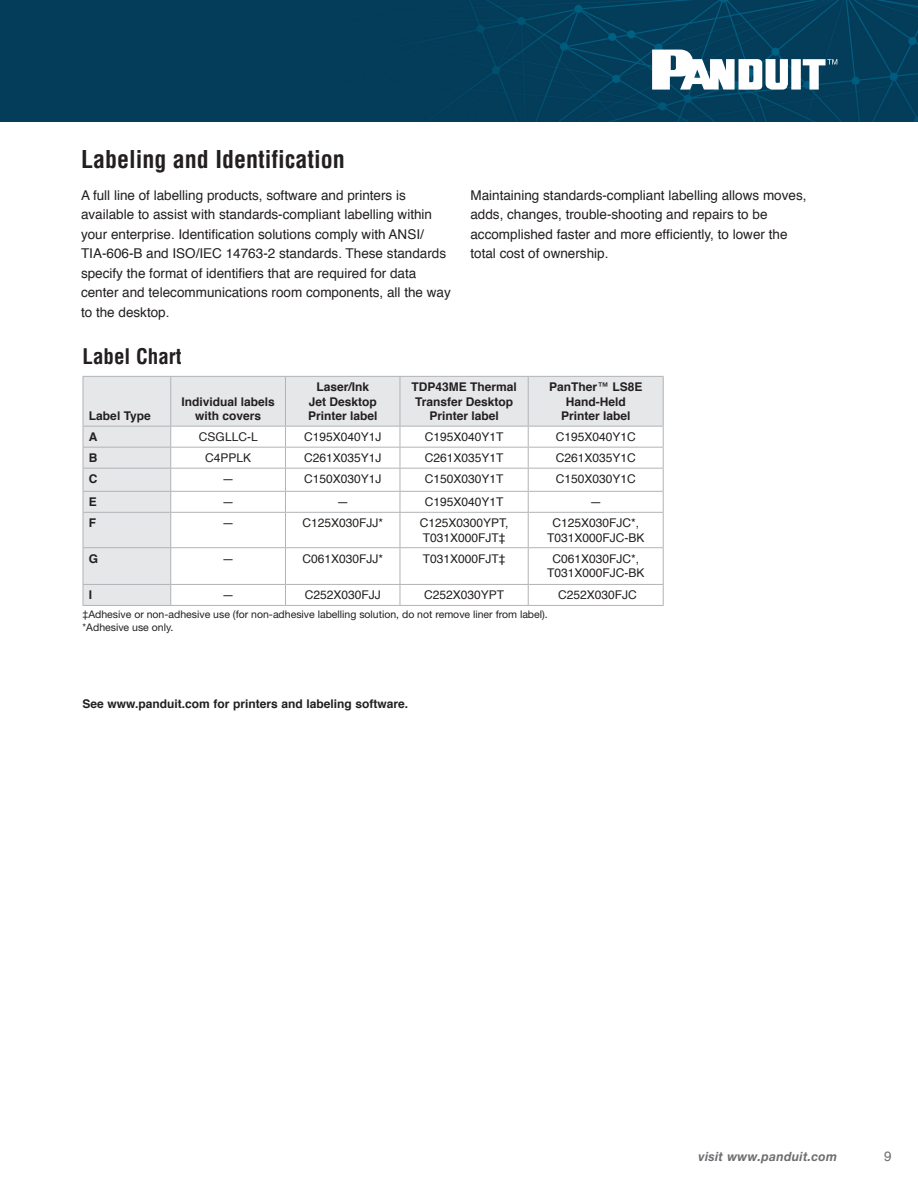
<style>
.page{position:relative;width:918px;height:1188px;background:#fff}
.page>*{position:absolute;margin:0;border:0;box-sizing:border-box;transform-origin:0 0}
.t1{font:700 condensed 24px "Helvetica";color:#231f20}
.t2{font:700 condensed 21px "Helvetica";color:#231f20}
.t3{font:13.5px/19.5px "Helvetica";color:#231f20}
.t4{font:13.5px "Helvetica";color:#6c6d70}
.t5{font:italic 700 12.75px "Helvetica Neue LT Std";letter-spacing:.025em;color:#6c6d70;scale:.95 1}
.t6{font:12px/14.4px "Helvetica";color:#231f20}
.Bullet9{font:700 12px "Helvetica";color:#231f20}
.t7{font:10.5px "Helvetica Neue LT Std";color:#231f20}
.s1{font-weight:400}
</style>
<div class="page">
<div style="left:0;top:0;width:918px;height:121px;background:#033d5a"></div>
<svg style="left:652px;top:50px;width:185px;height:40px"></svg>
<svg style="left:84px;top:377px;width:579px;height:228px"></svg>
<hr style="left:83px;top:376px;width:88px;height:1px;background:#b2b3b7">
<hr style="left:83px;top:377px;width:1px;height:49px;background:#b2b3b7">
<hr style="left:171px;top:376px;width:114px;height:1px;background:#b2b3b7">
<hr style="left:170px;top:377px;width:1px;height:49px;background:#b2b3b7">
<hr style="left:285px;top:376px;width:115px;height:1px;background:#b2b3b7">
<hr style="left:285px;top:377px;width:1px;height:49px;background:#b2b3b7">
<hr style="left:400px;top:376px;width:128px;height:1px;background:#b2b3b7">
<hr style="left:400px;top:377px;width:1px;height:49px;background:#b2b3b7">
<hr style="left:528px;top:376px;width:136px;height:1px;background:#b2b3b7">
<hr style="left:528px;top:377px;width:1px;height:49px;background:#b2b3b7">
<hr style="left:663px;top:377px;width:1px;height:49px;background:#b2b3b7">
<hr style="left:83px;top:426px;width:88px;height:1px;background:#b2b3b7">
<hr style="left:171px;top:426px;width:114px;height:1px;background:#b2b3b7">
<hr style="left:285px;top:426px;width:115px;height:1px;background:#b2b3b7">
<hr style="left:400px;top:426px;width:128px;height:1px;background:#b2b3b7">
<hr style="left:528px;top:426px;width:136px;height:1px;background:#b2b3b7">
<hr style="left:83px;top:447px;width:88px;height:1px;background:#b2b3b7">
<hr style="left:171px;top:447px;width:114px;height:1px;background:#b2b3b7">
<hr style="left:285px;top:447px;width:115px;height:1px;background:#b2b3b7">
<hr style="left:400px;top:447px;width:128px;height:1px;background:#b2b3b7">
<hr style="left:528px;top:447px;width:136px;height:1px;background:#b2b3b7">
<hr style="left:83px;top:468px;width:88px;height:1px;background:#b2b3b7">
<hr style="left:171px;top:468px;width:114px;height:1px;background:#b2b3b7">
<hr style="left:285px;top:468px;width:115px;height:1px;background:#b2b3b7">
<hr style="left:400px;top:468px;width:128px;height:1px;background:#b2b3b7">
<hr style="left:528px;top:468px;width:136px;height:1px;background:#b2b3b7">
<hr style="left:83px;top:491px;width:88px;height:1px;background:#b2b3b7">
<svg style="left:83px;top:427px;width:1px;height:85px"></svg>
<hr style="left:171px;top:491px;width:114px;height:1px;background:#b2b3b7">
<svg style="left:170px;top:427px;width:1px;height:85px"></svg>
<hr style="left:285px;top:491px;width:115px;height:1px;background:#b2b3b7">
<svg style="left:285px;top:427px;width:1px;height:85px"></svg>
<hr style="left:400px;top:491px;width:128px;height:1px;background:#b2b3b7">
<svg style="left:400px;top:427px;width:1px;height:85px"></svg>
<hr style="left:528px;top:491px;width:136px;height:1px;background:#b2b3b7">
<svg style="left:528px;top:427px;width:1px;height:85px"></svg>
<svg style="left:663px;top:427px;width:1px;height:85px"></svg>
<hr style="left:83px;top:512px;width:88px;height:1px;background:#b2b3b7">
<hr style="left:83px;top:513px;width:1px;height:34px;background:#b2b3b7">
<hr style="left:171px;top:512px;width:114px;height:1px;background:#b2b3b7">
<hr style="left:170px;top:513px;width:1px;height:34px;background:#b2b3b7">
<hr style="left:285px;top:512px;width:115px;height:1px;background:#b2b3b7">
<hr style="left:285px;top:513px;width:1px;height:34px;background:#b2b3b7">
<hr style="left:400px;top:512px;width:128px;height:1px;background:#b2b3b7">
<hr style="left:400px;top:513px;width:1px;height:34px;background:#b2b3b7">
<hr style="left:528px;top:512px;width:136px;height:1px;background:#b2b3b7">
<hr style="left:528px;top:513px;width:1px;height:34px;background:#b2b3b7">
<hr style="left:663px;top:513px;width:1px;height:34px;background:#b2b3b7">
<hr style="left:83px;top:547px;width:88px;height:1px;background:#b2b3b7">
<hr style="left:83px;top:548px;width:1px;height:36px;background:#b2b3b7">
<hr style="left:171px;top:547px;width:114px;height:1px;background:#b2b3b7">
<hr style="left:170px;top:548px;width:1px;height:36px;background:#b2b3b7">
<hr style="left:285px;top:547px;width:115px;height:1px;background:#b2b3b7">
<hr style="left:285px;top:548px;width:1px;height:36px;background:#b2b3b7">
<hr style="left:400px;top:547px;width:128px;height:1px;background:#b2b3b7">
<hr style="left:400px;top:548px;width:1px;height:36px;background:#b2b3b7">
<hr style="left:528px;top:547px;width:136px;height:1px;background:#b2b3b7">
<hr style="left:528px;top:548px;width:1px;height:36px;background:#b2b3b7">
<hr style="left:663px;top:548px;width:1px;height:36px;background:#b2b3b7">
<hr style="left:83px;top:584px;width:88px;height:1px;background:#b2b3b7">
<svg style="left:83px;top:585px;width:1px;height:20px"></svg>
<hr style="left:171px;top:584px;width:114px;height:1px;background:#b2b3b7">
<svg style="left:170px;top:585px;width:1px;height:20px"></svg>
<hr style="left:285px;top:584px;width:115px;height:1px;background:#b2b3b7">
<svg style="left:285px;top:585px;width:1px;height:20px"></svg>
<hr style="left:400px;top:584px;width:128px;height:1px;background:#b2b3b7">
<svg style="left:400px;top:585px;width:1px;height:20px"></svg>
<hr style="left:528px;top:584px;width:136px;height:1px;background:#b2b3b7">
<svg style="left:528px;top:585px;width:1px;height:20px"></svg>
<svg style="left:663px;top:585px;width:1px;height:20px"></svg>
<hr style="left:83px;top:605px;width:88px;height:1px;background:#b2b3b7">
<hr style="left:171px;top:605px;width:114px;height:1px;background:#b2b3b7">
<hr style="left:285px;top:605px;width:115px;height:1px;background:#b2b3b7">
<hr style="left:400px;top:605px;width:128px;height:1px;background:#b2b3b7">
<hr style="left:528px;top:605px;width:136px;height:1px;background:#b2b3b7">
<p class="t1" style="left:81px;top:144px;width:265px">Labeling and Identification</p>
<p class="t3" style="left:81px;top:186px;width:371px">A full line of labelling products, software and printers is available to assist with standards-compliant labelling within your enterprise. Identification solutions comply with ANSI/ TIA-606-B and ISO/IEC 14763-2 standards. These standards specify the format of identifiers that are required for data center and telecommunications room components, all the way to the desktop.</p>
<p class="t3" style="left:470px;top:186px;width:338px">Maintaining standards-compliant labelling allows moves, adds, changes, trouble-shooting and repairs to be accomplished faster and more efficiently, to lower the total cost of ownership.</p>
<p class="t2" style="left:83px;top:343px;width:101px">Label Chart</p>
<p class="Bullet9" style="left:89px;top:406px;width:63px">Label Type</p>
<p class="Bullet9" style="left:181px;top:392px;width:95px">Individual labels</p>
<p class="Bullet9" style="left:195px;top:406px;width:68px">with covers</p>
<p class="Bullet9" style="left:316px;top:377px;width:54px">Laser/Ink</p>
<p class="Bullet9" style="left:309px;top:392px;width:70px">Jet Desktop</p>
<p class="Bullet9" style="left:308px;top:406px;width:71px">Printer label</p>
<p class="Bullet9" style="left:411px;top:377px;width:107px">TDP43ME Thermal</p>
<p class="Bullet9" style="left:415px;top:392px;width:100px">Transfer Desktop</p>
<p class="Bullet9" style="left:429px;top:406px;width:71px">Printer label</p>
<p class="Bullet9" style="left:549px;top:377px;width:95px">PanTher<span class="s1">™</span> LS8E</p>
<p class="Bullet9" style="left:566px;top:392px;width:61px">Hand-Held</p>
<p class="Bullet9" style="left:561px;top:406px;width:71px">Printer label</p>
<p class="Bullet9" style="left:89px;top:427px;width:10px">A</p>
<p class="t6" style="left:199px;top:430px;width:60px">CSGLLC-L</p>
<p class="t6" style="left:304px;top:430px;width:79px">C195X040Y1J</p>
<p class="t6" style="left:425px;top:430px;width:80px">C195X040Y1T</p>
<p class="t6" style="left:556px;top:430px;width:82px">C195X040Y1C</p>
<p class="Bullet9" style="left:89px;top:448px;width:10px">B</p>
<p class="t6" style="left:205px;top:451px;width:48px">C4PPLK</p>
<p class="t6" style="left:304px;top:451px;width:79px">C261X035Y1J</p>
<p class="t6" style="left:425px;top:451px;width:80px">C261X035Y1T</p>
<p class="t6" style="left:556px;top:451px;width:82px">C261X035Y1C</p>
<p class="Bullet9" style="left:89px;top:469px;width:10px">C</p>
<p class="t6" style="left:222px;top:472px;width:13px">—</p>
<p class="t6" style="left:304px;top:472px;width:79px">C150X030Y1J</p>
<p class="t6" style="left:425px;top:472px;width:80px">C150X030Y1T</p>
<p class="t6" style="left:556px;top:472px;width:82px">C150X030Y1C</p>
<p class="Bullet9" style="left:89px;top:492px;width:10px">E</p>
<p class="t6" style="left:222px;top:495px;width:13px">—</p>
<p class="t6" style="left:337px;top:495px;width:13px">—</p>
<p class="t6" style="left:425px;top:495px;width:80px">C195X040Y1T</p>
<p class="t6" style="left:590px;top:495px;width:13px">—</p>
<p class="Bullet9" style="left:89px;top:513px;width:9px">F</p>
<p class="t6" style="left:222px;top:516px;width:13px">—</p>
<p class="t6" style="left:302px;top:516px;width:82px">C125X030FJJ*</p>
<p class="t6" style="left:420px;top:516px;width:90px">C125X0300YPT,<br>T031X000FJT‡</p>
<p class="t6" style="left:552px;top:516px;width:88px">C125X030FJC*,</p>
<p class="t6" style="left:547px;top:531px;width:99px">T031X000FJC-BK</p>
<p class="Bullet9" style="left:89px;top:549px;width:11px">G</p>
<p class="t6" style="left:222px;top:552px;width:13px">—</p>
<p class="t6" style="left:302px;top:552px;width:82px">C061X030FJJ*</p>
<p class="t6" style="left:423px;top:552px;width:84px">T031X000FJT‡</p>
<p class="t6" style="left:552px;top:552px;width:88px">C061X030FJC*,</p>
<p class="t6" style="left:547px;top:566px;width:99px">T031X000FJC-BK</p>
<p class="Bullet9" style="left:89px;top:586px;width:5px">I</p>
<p class="t6" style="left:222px;top:588px;width:13px">—</p>
<p class="t6" style="left:305px;top:588px;width:78px">C252X030FJJ</p>
<p class="t6" style="left:424px;top:588px;width:82px">C252X030YPT</p>
<p class="t6" style="left:558px;top:588px;width:80px">C252X030FJC</p>
<p class="t7" style="left:83px;top:608px;width:467px">‡Adhesive or non-adhesive use (for non-adhesive labelling solution, do not remove liner from label).</p>
<p class="t7" style="left:83px;top:621px;width:92px">*Adhesive use only.</p>
<p class="Bullet9" style="left:83px;top:694px;width:327px">See www.panduit.com for printers and labeling software.</p>
<p class="t5" style="left:698px;top:1149px;width:147px">visit www.panduit.com</p>
<p class="t4" style="left:884px;top:1146px;width:9px">9</p>
</div>
